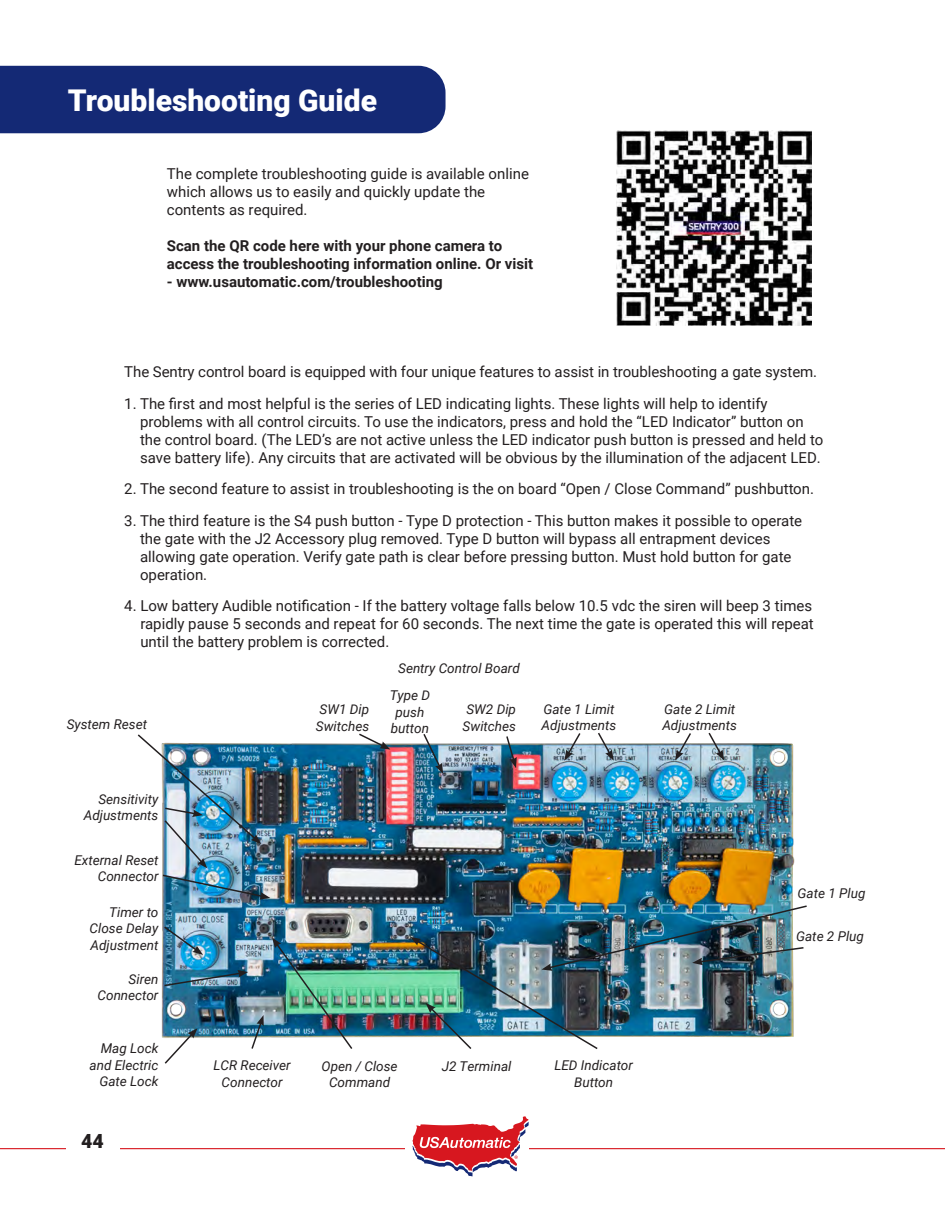
<style>
.page{position:relative;width:945px;height:1215px;background:#fff}
.page>*{position:absolute;margin:0;border:0;box-sizing:border-box;transform-origin:0 0}
.t1{font:900 30px "Roboto";color:#fff}
.t2{font:900 19.5px "Roboto";color:#231f20}
.t3{font:15px/18px "Roboto";color:#231f20}
.t4{font:700 15px/18px "Roboto";color:#231f20}
.t5{font:italic 13.5px/16.5px "Roboto";color:#231f20;text-align:right}
</style>
<div class="page">
<hr style="left:0;top:1148px;width:945px;height:1px;background:#d7171f">
<div style="left:66px;top:1124px;width:54px;height:51px;background:#fff"></div>
<div style="left:405px;top:1106px;width:124px;height:78px;background:#fff"></div>
<svg style="left:412px;top:1116px;width:117px;height:61px"></svg>
<div style="left:0;top:66px;width:446px;height:67px;background:#142975"></div>
<img style="left:161px;top:743px;width:634px;height:295px">
<img style="left:137px;top:734px;width:124px;height:134px">
<svg style="left:357px;top:733px;width:33px;height:17px"></svg>
<svg style="left:422px;top:734px;width:21px;height:40px"></svg>
<svg style="left:505px;top:736px;width:12px;height:32px"></svg>
<svg style="left:163px;top:925px;width:40px;height:30px"></svg>
<svg style="left:163px;top:970px;width:85px;height:17px"></svg>
<svg style="left:163px;top:1028px;width:35px;height:36px"></svg>
<svg style="left:250px;top:1015px;width:14px;height:34px"></svg>
<img style="left:161px;top:874px;width:109px;height:26px">
<img style="left:272px;top:937px;width:82px;height:112px">
<img style="left:410px;top:904px;width:397px;height:145px">
<svg style="left:564px;top:733px;width:18px;height:28px"></svg>
<svg style="left:675px;top:733px;width:17px;height:28px"></svg>
<svg style="left:597px;top:732px;width:17px;height:29px"></svg>
<svg style="left:707px;top:732px;width:17px;height:29px"></svg>
<img style="left:616px;top:130px;width:196px;height:196px">
<p class="t1" style="left:68px;top:79px;width:311px">Troubleshooting Guide</p>
<p class="t3" style="left:167px;top:164px;width:364px">The complete troubleshooting guide is available online which allows us to easily and quickly update the contents as required.</p>
<p class="t4" style="left:167px;top:236px;width:368px">Scan the QR code here with your phone camera to access the troubleshooting information online. Or visit</p>
<p class="t4" style="left:167px;top:272px;width:277px">- www.usautomatic.com/troubleshooting</p>
<p class="t3" style="left:124px;top:362px;width:694px">The Sentry control board is equipped with four unique features to assist in troubleshooting a gate system.</p>
<p class="t3" style="left:140px;top:394px;width:685px;text-indent:-16px">1. The first and most helpful is the series of LED indicating lights. These lights will help to identify problems with all control circuits. To use the indicators, press and hold the “LED Indicator” button on the control board. (The LED’s are not active unless the LED indicator push button is pressed and held to save battery life). Any circuits that are activated will be obvious by the illumination of the adjacent LED.</p>
<p class="t3" style="left:124px;top:479px;width:691px">2. The second feature to assist in troubleshooting is the on board “Open / Close Command” pushbutton.</p>
<p class="t3" style="left:140px;top:511px;width:664px;text-indent:-16px">3. The third feature is the S4 push button - Type D protection - This button makes it possible to operate the gate with the J2 Accessory plug removed. Type D button will bypass all entrapment devices allowing gate operation. Verify gate path is clear before pressing button. Must hold button for gate operation.</p>
<p class="t3" style="left:140px;top:596px;width:675px;text-align:justify;text-indent:-16px">4. Low battery Audible notification - If the battery voltage falls below 10.5 vdc the siren will beep 3 times rapidly pause 5 seconds and repeat for 60 seconds. The next time the gate is operated this will repeat until the battery problem is corrected.</p>
<p class="t5" style="left:67px;top:716px;width:82px">System Reset</p>
<p class="t5" style="left:84px;top:790px;width:76px">Sensitivity<br>Adjustments</p>
<p class="t5" style="left:74px;top:851px;width:86px">External Reset<br>Connector</p>
<p class="t5" style="left:90px;top:903px;width:70px;text-align:justify;text-indent:20px">Timer to Close Delay Adjustment</p>
<p class="t5" style="left:98px;top:970px;width:62px">Siren<br>Connector</p>
<p class="t5" style="left:90px;top:1040px;width:70px">Mag Lock and Electric<br>Gate Lock</p>
<h2 class="t2" style="left:81px;top:1127px;width:24px">44</h2>
<p class="t5" style="left:398px;top:660px;width:123px">Sentry Control Board</p>
<p class="t5" style="left:390px;top:687px;width:42px;text-align:center">Type D push button</p>
<p class="t5" style="left:316px;top:701px;width:55px;text-align:left">SW1 Dip<br>Switches</p>
<p class="t5" style="left:463px;top:701px;width:55px;text-align:left">SW2 Dip<br>Switches</p>
<p class="t5" style="left:542px;top:700px;width:76px;text-align:left">Gate 1 Limit<br>Adjustments</p>
<p class="t5" style="left:662px;top:700px;width:76px;text-align:left">Gate 2 Limit<br>Adjustments</p>
<p class="t5" style="left:213px;top:1057px;width:79px;text-align:center">LCR Receiver<br>Connector</p>
<p class="t5" style="left:322px;top:1057px;width:78px;text-align:center">Open / Close<br>Command</p>
<p class="t5" style="left:442px;top:1057px;width:71px">J2 Terminal</p>
<p class="t5" style="left:554px;top:1057px;width:80px;text-align:center">LED Indicator<br>Button</p>
<p class="t5" style="left:798px;top:884px;width:69px">Gate 1 Plug</p>
<p class="t5" style="left:796px;top:928px;width:69px">Gate 2 Plug</p>
</div>
